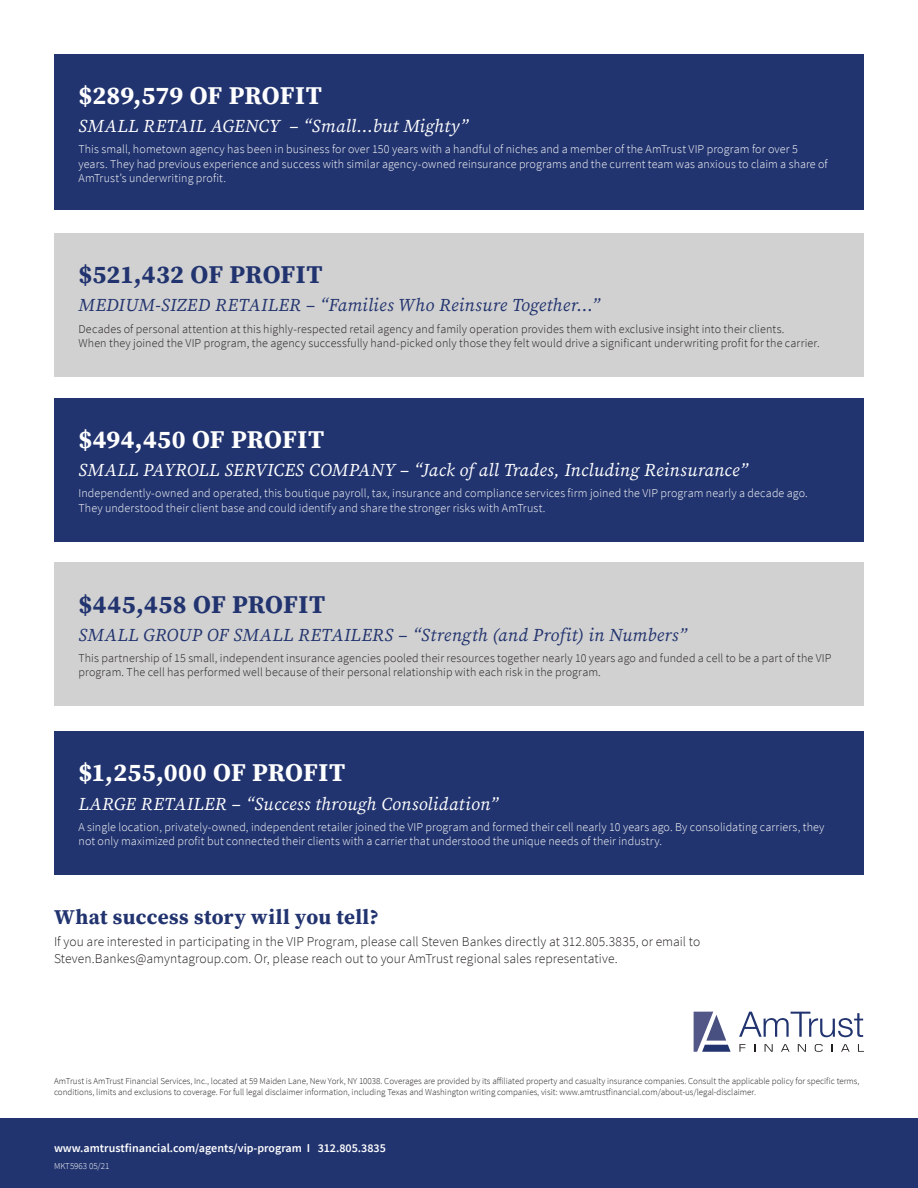
<style>
.page{position:relative;width:918px;height:1188px;background:#fff}
.page>*{position:absolute;margin:0;border:0;box-sizing:border-box;transform-origin:0 0}
.Body_Copy{font:700 25.5px "Source Serif Pro";letter-spacing:.005em;color:#fff}
.Body_Copy-2{font:700 25.5px "Source Serif Pro";letter-spacing:.005em;color:#22346f}
.Body_Copy-3{font:700 21px "Source Serif Pro";letter-spacing:.015em;color:#22346f}
.Body_Copy-4{font:italic 18px "Source Serif Pro";letter-spacing:.015em;color:#fff}
.Body_Copy-5{font:italic 18px "Source Serif Pro";letter-spacing:.015em;color:#22346f}
.Bullets{font:300 13.5px "Source Sans Pro";letter-spacing:.005em;color:#231f20}
.Bullets-2{font:300 12px/14.4px "Source Sans Pro";letter-spacing:.01em;color:#fff}
.Bullets-3{font:300 12px/14.4px "Source Sans Pro";letter-spacing:.01em;color:#231f20}
.t1{font:600 12px "Source Sans Pro";color:#fff}
.t2{font:300 9px/10.8px "Source Sans Pro";color:#231f20}
.t3{font:300 9px "Source Sans Pro";color:#fff}
</style>
<div class="page">
<div style="left:0;top:1119px;width:918px;height:69px;background:#22346f"></div>
<svg style="left:739px;top:1012px;width:124px;height:25px"></svg>
<svg style="left:739px;top:1044px;width:7px;height:8px"></svg>
<svg style="left:765px;top:1044px;width:8px;height:8px"></svg>
<svg style="left:781px;top:1044px;width:9px;height:8px"></svg>
<svg style="left:798px;top:1044px;width:8px;height:8px"></svg>
<svg style="left:815px;top:1044px;width:8px;height:8px"></svg>
<svg style="left:841px;top:1044px;width:9px;height:8px"></svg>
<svg style="left:858px;top:1044px;width:6px;height:8px"></svg>
<svg style="left:694px;top:1012px;width:37px;height:40px"></svg>
<div style="left:54px;top:54px;width:810px;height:156px;background:#22346f"></div>
<div style="left:54px;top:233px;width:810px;height:144px;background:#d1d1d1"></div>
<div style="left:54px;top:398px;width:810px;height:143px;background:#22346f"></div>
<div style="left:54px;top:563px;width:810px;height:143px;background:#d1d1d1"></div>
<div style="left:54px;top:731px;width:810px;height:144px;background:#22346f"></div>
<p class="Body_Copy" style="left:78px;top:78px;width:245px">$289,579 OF PROFIT</p>
<p class="Body_Copy-4" style="left:78px;top:114px;width:391px">SMALL RETAIL AGENCY – “Small…but Mighty”</p>
<p class="Bullets-2" style="left:78px;top:142px;width:751px">This small, hometown agency has been in business for over 150 years with a handful of niches and a member of the AmTrust VIP program for over 5 years. They had previous experience and success with similar agency-owned reinsurance programs and the current team was anxious to claim a share of<br>AmTrust’s underwriting profit.</p>
<p class="Body_Copy-2" style="left:78px;top:257px;width:246px">$521,432 OF PROFIT</p>
<p class="Body_Copy-5" style="left:78px;top:293px;width:523px">MEDIUM-SIZED RETAILER – “Families Who Reinsure Together…”</p>
<p class="Bullets-3" style="left:78px;top:321px;width:743px">Decades of personal attention at this highly-respected retail agency and family operation provides them with exclusive insight into their clients.<br>When they joined the VIP program, the agency successfully hand-picked only those they felt would drive a significant underwriting profit for the carrier.</p>
<p class="Body_Copy" style="left:78px;top:422px;width:247px">$494,450 OF PROFIT</p>
<p class="Body_Copy-4" style="left:78px;top:458px;width:671px">SMALL PAYROLL SERVICES COMPANY – “Jack of all Trades, Including Reinsurance”</p>
<p class="Bullets-2" style="left:78px;top:486px;width:731px">Independently-owned and operated, this boutique payroll, tax, insurance and compliance services firm joined the VIP program nearly a decade ago.<br>They understood their client base and could identify and share the stronger risks with AmTrust.</p>
<p class="Body_Copy-2" style="left:78px;top:586px;width:248px">$445,458 OF PROFIT</p>
<p class="Body_Copy-5" style="left:78px;top:623px;width:610px">SMALL GROUP OF SMALL RETAILERS – “Strength (and Profit) in Numbers”</p>
<p class="Bullets-3" style="left:78px;top:651px;width:755px">This partnership of 15 small, independent insurance agencies pooled their resources together nearly 10 years ago and funded a cell to be a part of the VIP program. The cell has performed well because of their personal relationship with each risk in the program.</p>
<p class="Body_Copy" style="left:78px;top:755px;width:268px">$1,255,000 OF PROFIT</p>
<p class="Body_Copy-4" style="left:78px;top:791px;width:421px">LARGE RETAILER – “Success through Consolidation”</p>
<p class="Bullets-2" style="left:78px;top:820px;width:748px">A single location, privately-owned, independent retailer joined the VIP program and formed their cell nearly 10 years ago. By consolidating carriers, they not only maximized profit but connected their clients with a carrier that understood the unique needs of their industry.</p>
<p class="Body_Copy-3" style="left:54px;top:902px;width:326px">What success story will you tell?</p>
<p class="Bullets" style="left:54px;top:934px;width:648px">If you are interested in participating in the VIP Program, please call Steven Bankes directly at 312.805.3835, or email to</p>
<p class="Bullets" style="left:54px;top:950px;width:565px">Steven.Bankes@amyntagroup.com. Or, please reach out to your AmTrust regional sales representative.</p>
<p class="t2" style="left:54px;top:1076px;width:807px">AmTrust is AmTrust Financial Services, Inc., located at 59 Maiden Lane, New York, NY 10038. Coverages are provided by its affiliated property and casualty insurance companies. Consult the applicable policy for specific terms, conditions, limits and exclusions to coverage. For full legal disclaimer information, including Texas and Washington writing companies, visit: www.amtrustfinancial.com/about-us/legal-disclaimer.</p>
<p class="t1" style="left:54px;top:1140px;width:333px">www.amtrustfinancial.com/agents/vip-program I 312.805.3835</p>
<p class="t3" style="left:54px;top:1161px;width:57px">MKT5963 05/21</p>
</div>
